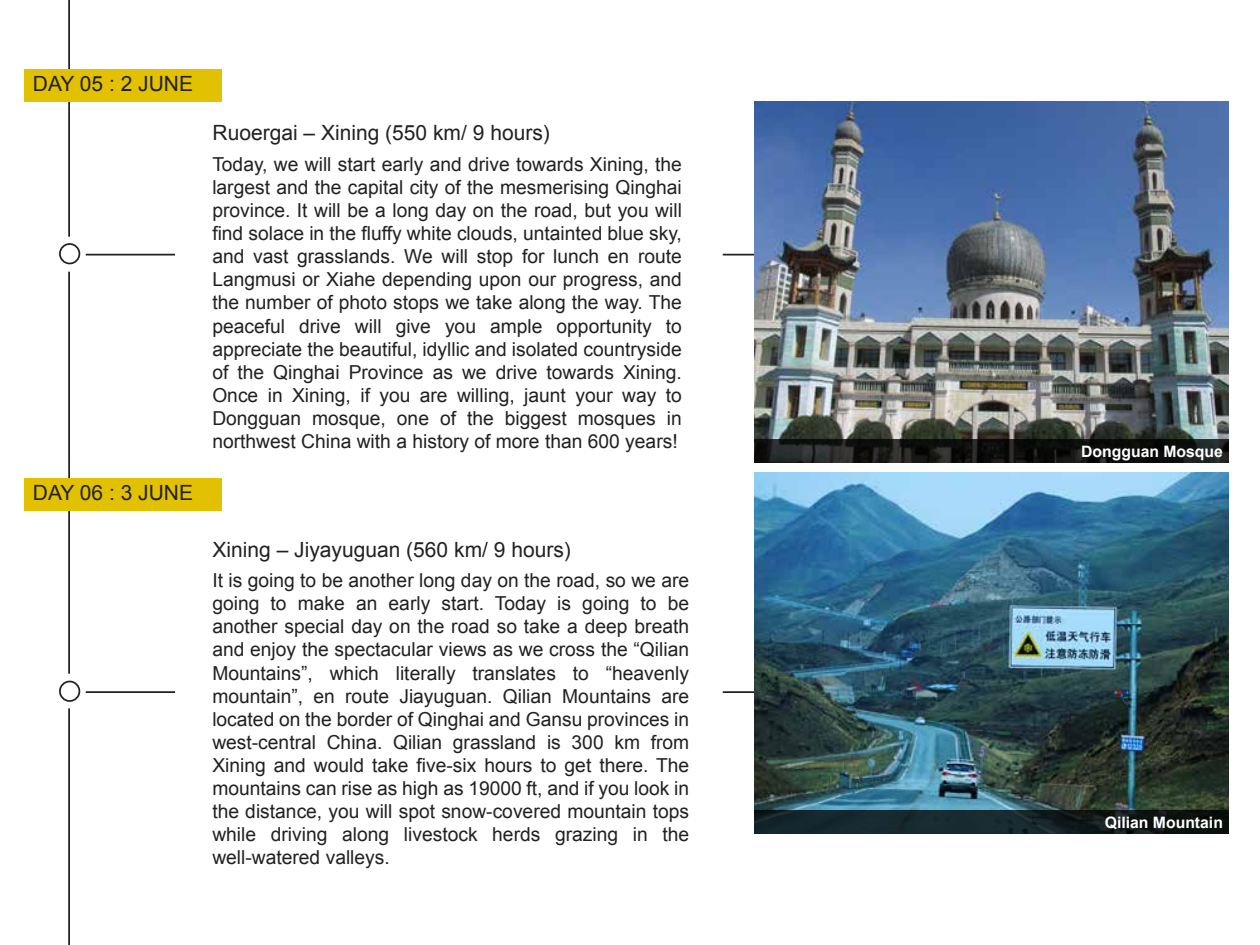
<style>
.page{position:relative;width:1260px;height:945px;background:#fff}
.page>*{position:absolute;margin:0;border:0;box-sizing:border-box;transform-origin:0 0}
.t1{font:21px "Arial";color:#212121}
.t2{font:19.25px/23.1px "Arial";color:#212121;text-align:justify}
.t3{font:700 15.75px "Arial";color:#fff}
</style>
<div class="page">
<svg style="left:68px;top:272px;width:2px;height:402px"></svg>
<svg style="left:68px;top:708px;width:2px;height:237px"></svg>
<svg style="left:68px;top:0;width:2px;height:237px"></svg>
<div style="left:25px;top:69px;width:197px;height:33px;background:#e2c103"></div>
<div style="left:25px;top:478px;width:197px;height:33px;background:#e2c103"></div>
<div style="left:59px;top:243px;width:21px;height:21px;border:2px solid #212121;border-radius:50%"></div>
<hr style="left:86px;top:254px;width:89px;height:2px;background:#212121">
<hr style="left:723px;top:254px;width:31px;height:2px;background:#212121">
<div style="left:59px;top:681px;width:21px;height:21px;border:2px solid #212121;border-radius:50%"></div>
<hr style="left:86px;top:691px;width:89px;height:2px;background:#212121">
<hr style="left:723px;top:691px;width:31px;height:2px;background:#212121">
<img style="left:755px;top:102px;width:473px;height:337px">
<svg style="left:754px;top:439px;width:474px;height:24px;fill:#0f100e"></svg>
<img style="left:755px;top:473px;width:473px;height:337px">
<svg style="left:754px;top:810px;width:474px;height:24px;fill:#15272d"></svg>
<p class="t1" style="left:33px;top:70px;width:162px">DAY 05 : 2 JUNE</p>
<p class="t1" style="left:33px;top:479px;width:162px">DAY 06 : 3 JUNE</p>
<p class="t1" style="left:213px;top:119px;width:339px">Ruoergai – Xining (550 km/ 9 hours)</p>
<p class="t2" style="left:212px;top:153px;width:471px">Today, we will start early and drive towards Xining, the largest and the capital city of the mesmerising Qinghai province. It will be a long day on the road, but you will find solace in the fluffy white clouds, untainted blue sky, and vast grasslands. We will stop for lunch en route Langmusi or Xiahe depending upon our progress, and the number of photo stops we take along the way. The peaceful drive will give you ample opportunity to appreciate the beautiful, idyllic and isolated countryside of the Qinghai Province as we drive towards Xining.<br>Once in Xining, if you are willing, jaunt your way to Dongguan mosque, one of the biggest mosques in northwest China with a history of more than 600 years!</p>
<p class="t1" style="left:213px;top:536px;width:360px">Xining – Jiyayuguan (560 km/ 9 hours)</p>
<p class="t2" style="left:212px;top:569px;width:478px">It is going to be another long day on the road, so we are going to make an early start. Today is going to be another special day on the road so take a deep breath and enjoy the spectacular views as we cross the “Qilian Mountains”, which literally translates to “heavenly mountain”, en route Jiayuguan. Qilian Mountains are located on the border of Qinghai and Gansu provinces in west-central China. Qilian grassland is 300 km from Xining and would take five-six hours to get there. The mountains can rise as high as 19000 ft, and if you look in the distance, you will spot snow-covered mountain tops while driving along livestock herds grazing in the well-watered valleys.</p>
<p class="t3" style="left:1081px;top:441px;width:143px">Dongguan Mosque</p>
<p class="t3" style="left:1105px;top:812px;width:120px">Qilian Mountain</p>
</div>
